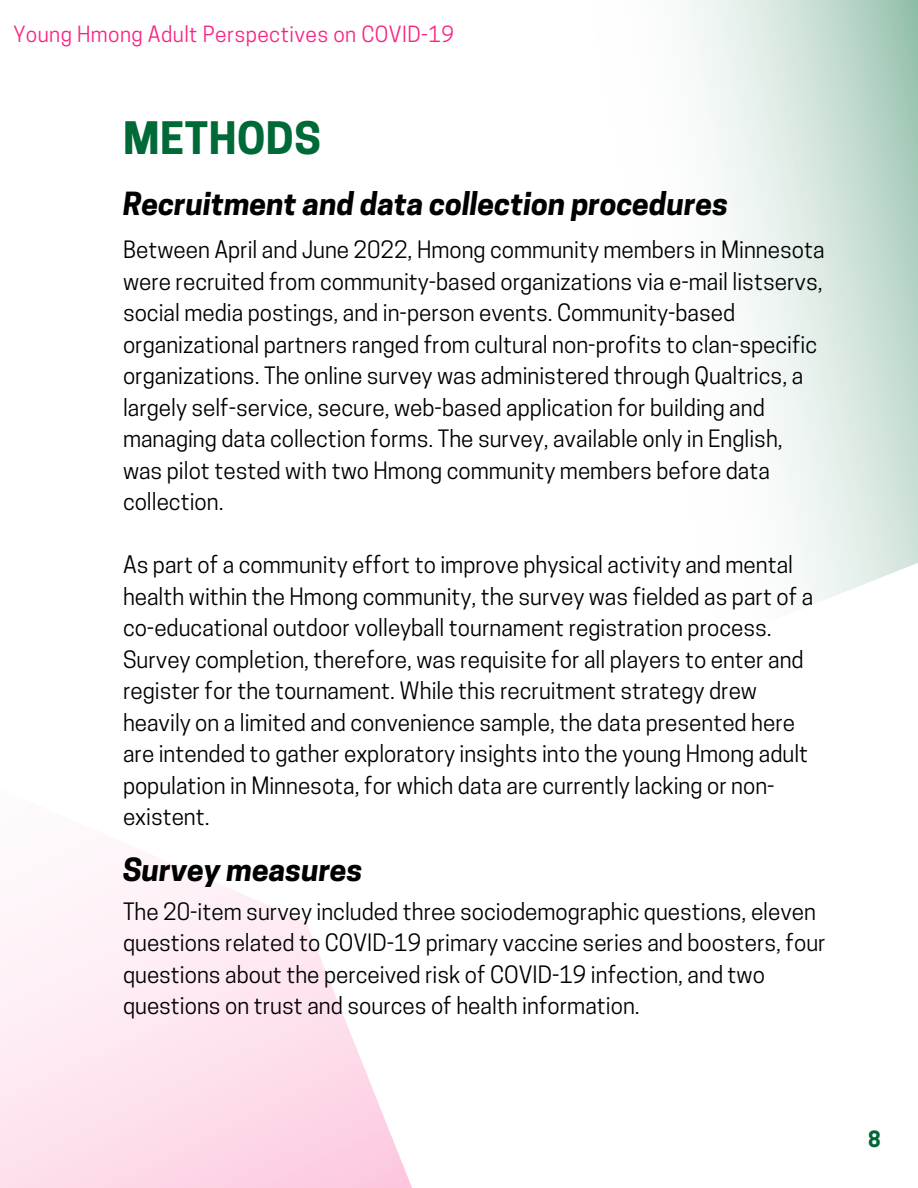
<style>
.page{position:relative;width:918px;height:1188px;background:#fff}
.page>*{position:absolute;margin:0;border:0;box-sizing:border-box;transform-origin:0 0}
.t1{font:700 42px "Cooper Hewitt";letter-spacing:.015em;color:#006938}
.t2{font:italic 700 30px "Cooper Hewitt";color:#000}
.t3{font:22.5px/31.5px "Cooper Hewitt";color:#000}
.t4{font:21px "Cooper Hewitt";letter-spacing:.02em;color:#f72685}
.t5{font:700 21px "Cooper Hewitt";color:#006938}
</style>
<div class="page">
<svg style="left:683px;top:0;width:235px;height:606px"></svg>
<svg style="left:0;top:858px;width:412px;height:330px"></svg>
<p class="t4" style="left:13px;top:27px;width:442px">Young Hmong Adult Perspectives on COVID-19</p>
<h1 class="t1" style="left:123px;top:123px;width:199px">METHODS</h1>
<h2 class="t2" style="left:123px;top:193px;width:607px">Recruitment and data collection procedures</h2>
<p class="t3" style="left:123px;top:237px;width:703px">Between April and June 2022, Hmong community members in Minnesota were recruited from community-based organizations via e-mail listservs, social media postings, and in-person events. Community-based organizational partners ranged from cultural non-profits to clan-specific organizations. The online survey was administered through Qualtrics, a largely self-service, secure, web-based application for building and managing data collection forms. The survey, available only in English, was pilot tested with two Hmong community members before data collection.</p>
<p class="t3" style="left:123px;top:552px;width:692px">As part of a community effort to improve physical activity and mental health within the Hmong community, the survey was fielded as part of a co-educational outdoor volleyball tournament registration process.<br>Survey completion, therefore, was requisite for all players to enter and register for the tournament. While this recruitment strategy drew heavily on a limited and convenience sample, the data presented here are intended to gather exploratory insights into the young Hmong adult population in Minnesota, for which data are currently lacking or non&shy;existent.</p>
<h2 class="t2" style="left:123px;top:859px;width:241px">Survey measures</h2>
<p class="t3" style="left:123px;top:898px;width:704px">The 20-item survey included three sociodemographic questions, eleven questions related to COVID-19 primary vaccine series and boosters, four questions about the perceived risk of COVID-19 infection, and two questions on trust and sources of health information.</p>
<p class="t5" style="left:868px;top:1131px;width:14px">8</p>
</div>
